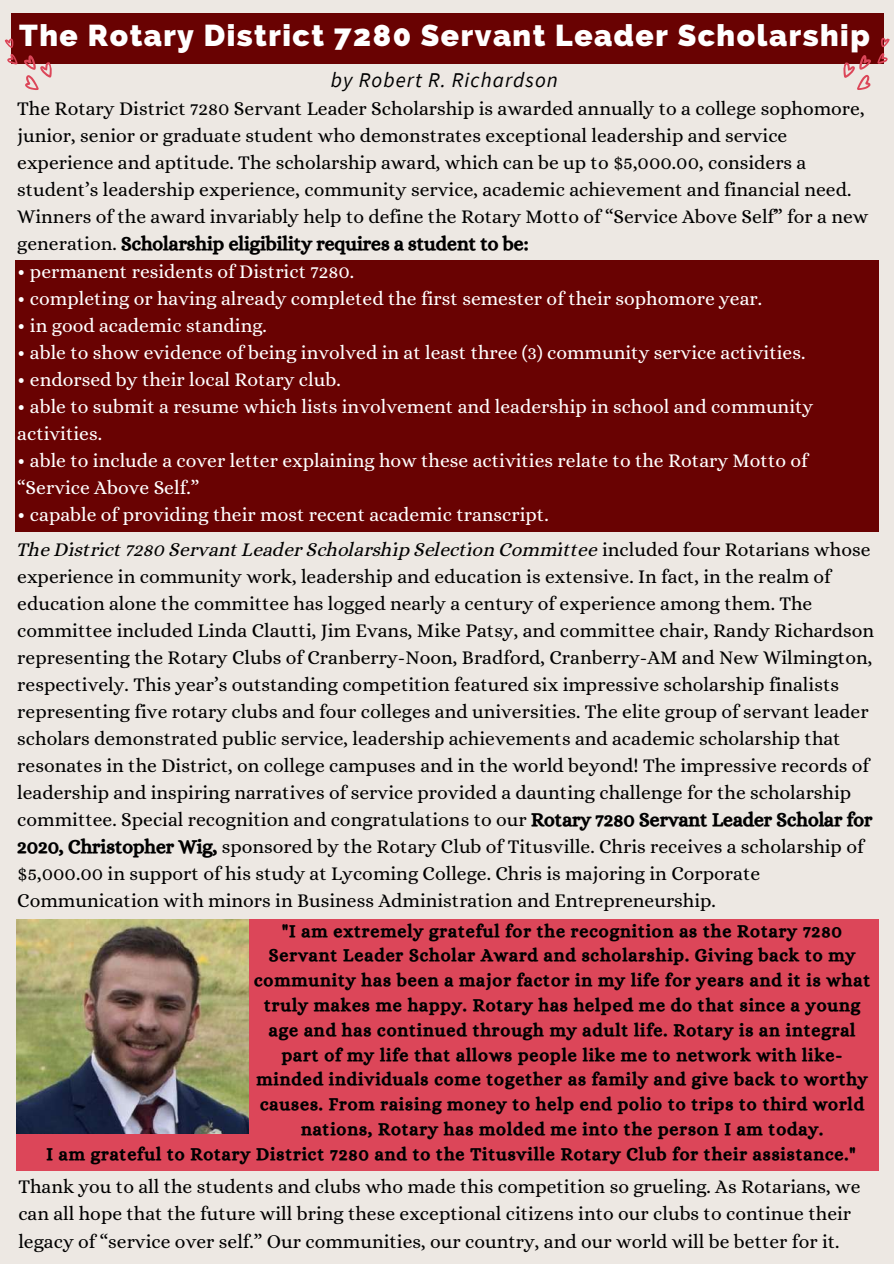
<style>
.page{position:relative;width:894px;height:1264px;background:#fff}
.page>*{position:absolute;margin:0;border:0;box-sizing:border-box;transform-origin:0 0}
.t1{font:800 30px "Raleway";letter-spacing:.05em;color:#fff}
.t2{font:italic 21px "Source Sans Pro";letter-spacing:.05em;color:#000}
.t3{font:19.5px/27px "Alice";color:#000}
.t4{font:19.5px/27px "Alice";color:#fff}
.t5{font:19.5px "CA Generated";color:#000}
.t6{font:18px "CA Generated";letter-spacing:.05em;color:#000}
.s1{font-family:"Alice"}
.s2{font-family:"CA Generated"}
</style>
<div class="page">
<div style="left:0;top:0;width:893px;height:1263px;background:#ede8e3"></div>
<div style="left:15px;top:260px;width:863px;height:272px;background:#690202"></div>
<div style="left:11px;top:13px;width:871px;height:51px;background:#690202"></div>
<svg style="left:4px;top:38px;width:48px;height:52px"></svg>
<svg style="left:843px;top:28px;width:47px;height:62px"></svg>
<div style="left:16px;top:919px;width:861px;height:251px;background:#dc4659"></div>
<img style="left:16px;top:919px;width:232px;height:214px">
<h1 class="t1" style="left:19px;top:18px;width:851px">The Rotary District 7280 Servant Leader Scholarship</h1>
<p class="t2" style="left:331px;top:67px;width:228px">by Robert R. Richardson</p>
<p class="t3" style="left:17px;top:95px;width:852px">The Rotary District 7280 Servant Leader Scholarship is awarded annually to a college sophomore, junior, senior or graduate student who demonstrates exceptional leadership and service experience and aptitude. The scholarship award, which can be up to $5,000.00, considers a student’s leadership experience, community service, academic achievement and financial need.<br>Winners of the award invariably help to define the Rotary Motto of “Service Above Self” for a new</p>
<p class="t5" style="left:17px;top:233px;width:512px"><span class="s1">generation.</span> Scholarship eligibility requires a student to be:</p>
<p class="t4" style="left:17px;top:257px;width:338px">• permanent residents of District 7280.</p>
<p class="t4" style="left:17px;top:284px;width:746px">• completing or having already completed the first semester of their sophomore year.</p>
<p class="t4" style="left:17px;top:311px;width:251px">• in good academic standing.</p>
<p class="t4" style="left:17px;top:338px;width:789px">• able to show evidence of being involved in at least three (3) community service activities.</p>
<p class="t4" style="left:17px;top:365px;width:325px">• endorsed by their local Rotary club.</p>
<p class="t4" style="left:17px;top:392px;width:797px">• able to submit a resume which lists involvement and leadership in school and community activities.</p>
<p class="t4" style="left:17px;top:446px;width:791px">• able to include a cover letter explaining how these activities relate to the Rotary Motto of “Service Above Self.”</p>
<p class="t4" style="left:17px;top:501px;width:532px">• capable of providing their most recent academic transcript.</p>
<p class="t5" style="left:17px;top:538px;width:854px">The District 7280 Servant Leader Scholarship Selection Committee <span class="s1">included four Rotarians whose</span></p>
<p class="t3" style="left:17px;top:563px;width:858px">experience in community work, leadership and education is extensive. In fact, in the realm of education alone the committee has logged nearly a century of experience among them. The committee included Linda Clautti, Jim Evans, Mike Patsy, and committee chair, Randy Richardson representing the Rotary Clubs of Cranberry-Noon, Bradford, Cranberry-AM and New Wilmington, respectively. This year’s outstanding competition featured six impressive scholarship finalists representing five rotary clubs and four colleges and universities. The elite group of servant leader scholars demonstrated public service, leadership achievements and academic scholarship that resonates in the District, on college campuses and in the world beyond! The impressive records of leadership and inspiring narratives of service provided a daunting challenge for the scholarship committee. Special recognition and congratulations to our <span class="s2">Rotary 7280 Servant Leader Scholar for 2020, Christopher Wig,</span> sponsored by the Rotary Club of Titusville. Chris receives a scholarship of $5,000.00 in support of his study at Lycoming College. Chris is majoring in Corporate Communication with minors in Business Administration and Entrepreneurship.</p>
<p class="t6" style="left:282px;top:920px;width:561px">"I am extremely grateful for the recognition as the Rotary 7280</p>
<p class="t6" style="left:269px;top:945px;width:588px">Servant Leader Scholar Award and scholarship. Giving back to my</p>
<p class="t6" style="left:254px;top:969px;width:617px">community has been a major factor in my life for years and it is what</p>
<p class="t6" style="left:264px;top:994px;width:597px">truly makes me happy. Rotary has helped me do that since a young</p>
<p class="t6" style="left:269px;top:1019px;width:588px">age and has continued through my adult life. Rotary is an integral</p>
<p class="t6" style="left:282px;top:1044px;width:562px">part of my life that allows people like me to network with like-</p>
<p class="t6" style="left:256px;top:1068px;width:613px">minded individuals come together as family and give back to worthy</p>
<p class="t6" style="left:260px;top:1093px;width:605px">causes. From raising money to help end polio to trips to third world</p>
<p class="t6" style="left:301px;top:1118px;width:523px">nations, Rotary has molded me into the person I am today.</p>
<p class="t6" style="left:46px;top:1144px;width:810px">I am grateful to Rotary District 7280 and to the Titusville Rotary Club for their assistance."</p>
<p class="t3" style="left:18px;top:1173px;width:843px">Thank you to all the students and clubs who made this competition so grueling. As Rotarians, we can all hope that the future will bring these exceptional citizens into our clubs to continue their legacy of “service over self.” Our communities, our country, and our world will be better for it.</p>
</div>
